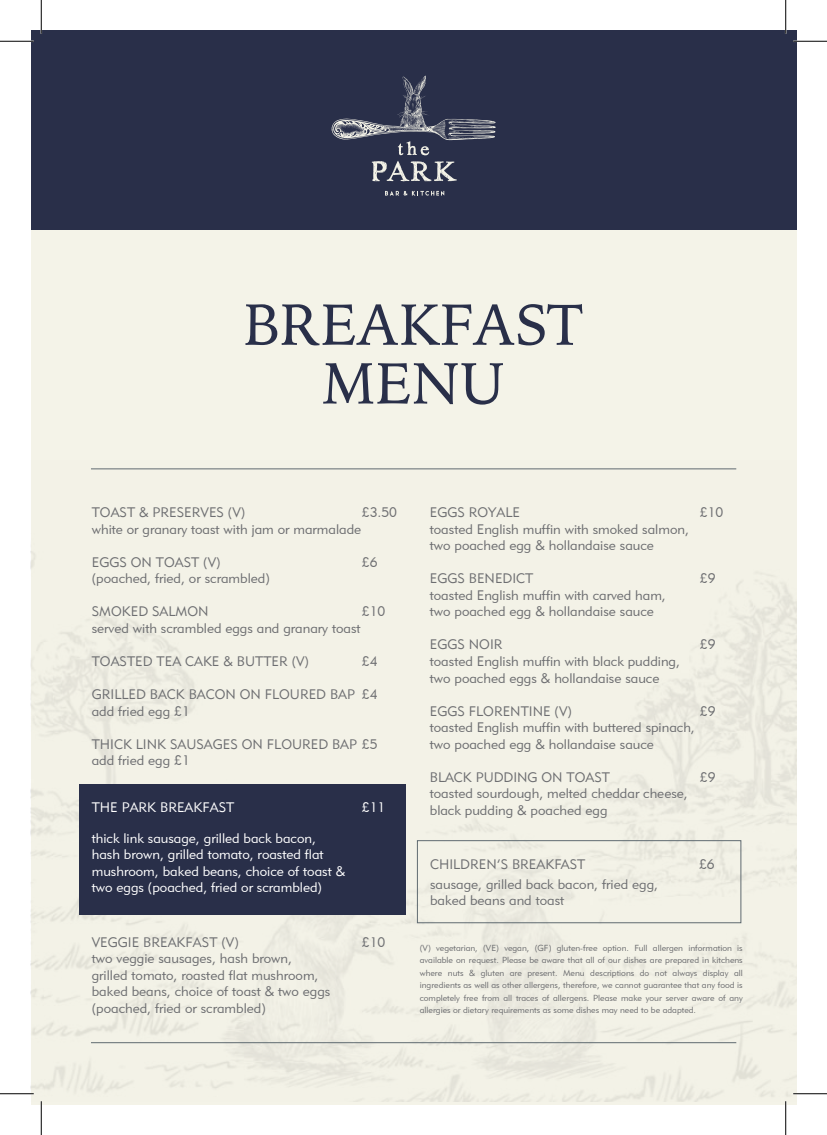
<style>
.page{position:relative;width:827px;height:1135px;background:#fff}
.page>*{position:absolute;margin:0;border:0;box-sizing:border-box;transform-origin:0 0}
.t1{font:58.12px/58.8px "Iowan Old Style";color:#292f49;text-align:center}
.t2{font:13.75px/16.5px "Geometric 415 BT Lite A";color:#6d6e71}
.t3{font:13.75px/16.5px "Geometric 415 BT Lite A";color:#fff}
.t4{font:8.75px/12.5px "Geometric 415 BT Lite A";color:#6c6d70;text-align:justify}
</style>
<div class="page">
<div style="left:31px;top:31px;width:765px;height:1073px;background:#f4f3e8"></div>
<img style="left:31px;top:468px;width:765px;height:634px">
<hr style="left:91px;top:1042px;width:645px;height:1px;background:#5f6a70">
<hr style="left:91px;top:469px;width:645px;height:1px;background:#5f6a70">
<div style="left:31px;top:31px;width:765px;height:199px;background:#292f49"></div>
<svg style="left:385px;top:191px;width:59px;height:5px"></svg>
<svg style="left:372px;top:161px;width:84px;height:20px"></svg>
<svg style="left:331px;top:76px;width:164px;height:79px"></svg>
<div style="left:79px;top:784px;width:326px;height:130px;background:#292f49"></div>
<div style="left:417px;top:840px;width:324px;height:83px;border:1px solid #5f6a70"></div>
<hr style="left:0;top:40px;width:34px;height:2px;background:#fff">
<hr style="left:793px;top:40px;width:34px;height:2px;background:#fff">
<hr style="left:40px;top:0;width:2px;height:34px;background:#fff">
<hr style="left:40px;top:1101px;width:2px;height:34px;background:#fff">
<hr style="left:0;top:41px;width:34px;height:1px;background:#000">
<hr style="left:793px;top:41px;width:34px;height:1px;background:#000">
<hr style="left:0;top:1093px;width:34px;height:1px;background:#000">
<hr style="left:793px;top:1093px;width:34px;height:1px;background:#000">
<hr style="left:41px;top:0;width:1px;height:34px;background:#000">
<hr style="left:41px;top:1101px;width:1px;height:34px;background:#000">
<hr style="left:785px;top:0;width:1px;height:34px;background:#000">
<hr style="left:785px;top:1101px;width:1px;height:34px;background:#000">
<h1 class="t1" style="left:243px;top:293px;width:342px">BREAKFAST<br>MENU</h1>
<p class="t2" style="left:92px;top:504px;width:155px">TOAST &amp; PRESERVES (V)</p>
<p class="t2" style="left:362px;top:504px;width:37px">£3.50</p>
<p class="t2" style="left:92px;top:521px;width:271px">white or granary toast with jam or marmalade</p>
<p class="t2" style="left:92px;top:554px;width:130px">EGGS ON TOAST (V)</p>
<p class="t2" style="left:362px;top:554px;width:17px">£6</p>
<p class="t2" style="left:92px;top:570px;width:179px">(poached, fried, or scrambled)</p>
<p class="t2" style="left:92px;top:603px;width:118px">SMOKED SALMON</p>
<p class="t2" style="left:362px;top:603px;width:25px">£10</p>
<p class="t2" style="left:92px;top:620px;width:270px">served with scrambled eggs and granary toast</p>
<p class="t2" style="left:92px;top:653px;width:219px">TOASTED TEA CAKE &amp; BUTTER (V)</p>
<p class="t2" style="left:362px;top:653px;width:17px">£4</p>
<p class="t2" style="left:92px;top:686px;width:287px">GRILLED BACK BACON ON FLOURED BAP £4 add fried egg £1</p>
<p class="t2" style="left:92px;top:735px;width:287px">THICK LINK SAUSAGES ON FLOURED BAP £5 add fried egg £1</p>
<p class="t2" style="left:430px;top:504px;width:92px">EGGS ROYALE</p>
<p class="t2" style="left:700px;top:504px;width:25px">£10</p>
<p class="t2" style="left:430px;top:521px;width:261px">toasted English muffin with smoked salmon, two poached egg &amp; hollandaise sauce</p>
<p class="t2" style="left:430px;top:570px;width:105px">EGGS BENEDICT</p>
<p class="t2" style="left:700px;top:570px;width:17px">£9</p>
<p class="t2" style="left:430px;top:587px;width:237px">toasted English muffin with carved ham, two poached egg &amp; hollandaise sauce</p>
<p class="t2" style="left:430px;top:636px;width:74px">EGGS NOIR</p>
<p class="t2" style="left:700px;top:636px;width:17px">£9</p>
<p class="t2" style="left:430px;top:653px;width:252px">toasted English muffin with black pudding, two poached eggs &amp; hollandaise sauce</p>
<p class="t2" style="left:430px;top:702px;width:144px">EGGS FLORENTINE (V)</p>
<p class="t2" style="left:700px;top:702px;width:17px">£9</p>
<p class="t2" style="left:430px;top:719px;width:266px">toasted English muffin with buttered spinach, two poached egg &amp; hollandaise sauce</p>
<p class="t2" style="left:430px;top:768px;width:182px">BLACK PUDDING ON TOAST</p>
<p class="t2" style="left:700px;top:768px;width:17px">£9</p>
<p class="t2" style="left:430px;top:785px;width:259px">toasted sourdough, melted cheddar cheese,</p>
<p class="t3" style="left:92px;top:799px;width:144px">THE PARK BREAKFAST</p>
<p class="t3" style="left:362px;top:799px;width:25px">£11</p>
<p class="t2" style="left:430px;top:801px;width:179px">black pudding &amp; poached egg</p>
<p class="t3" style="left:92px;top:829px;width:255px">thick link sausage, grilled back bacon, hash brown, grilled tomato, roasted flat mushroom, baked beans, choice of toast &amp; two eggs (poached, fried or scrambled)</p>
<p class="t2" style="left:430px;top:856px;width:157px">CHILDREN’S BREAKFAST</p>
<p class="t2" style="left:699px;top:856px;width:17px">£6</p>
<p class="t2" style="left:430px;top:876px;width:229px">sausage, grilled back bacon, fried egg, baked beans and toast</p>
<p class="t2" style="left:92px;top:933px;width:148px">VEGGIE BREAKFAST (V)</p>
<p class="t2" style="left:362px;top:933px;width:25px">£10</p>
<p class="t2" style="left:92px;top:950px;width:240px">two veggie sausages, hash brown, grilled tomato, roasted flat mushroom, baked beans, choice of toast &amp; two eggs (poached, fried or scrambled)</p>
<p class="t4" style="left:420px;top:941px;width:324px">(V) vegetarian, (VE) vegan, (GF) gluten-free option. Full allergen information is available on request. Please be aware that all of our dishes are prepared in kitchens where nuts &amp; gluten are present. Menu descriptions do not always display all ingredients as well as other allergens, therefore, we cannot guarantee that any food is completely free from all traces of allergens. Please make your server aware of any allergies or dietary requirements as some dishes may need to be adapted.</p>
</div>
